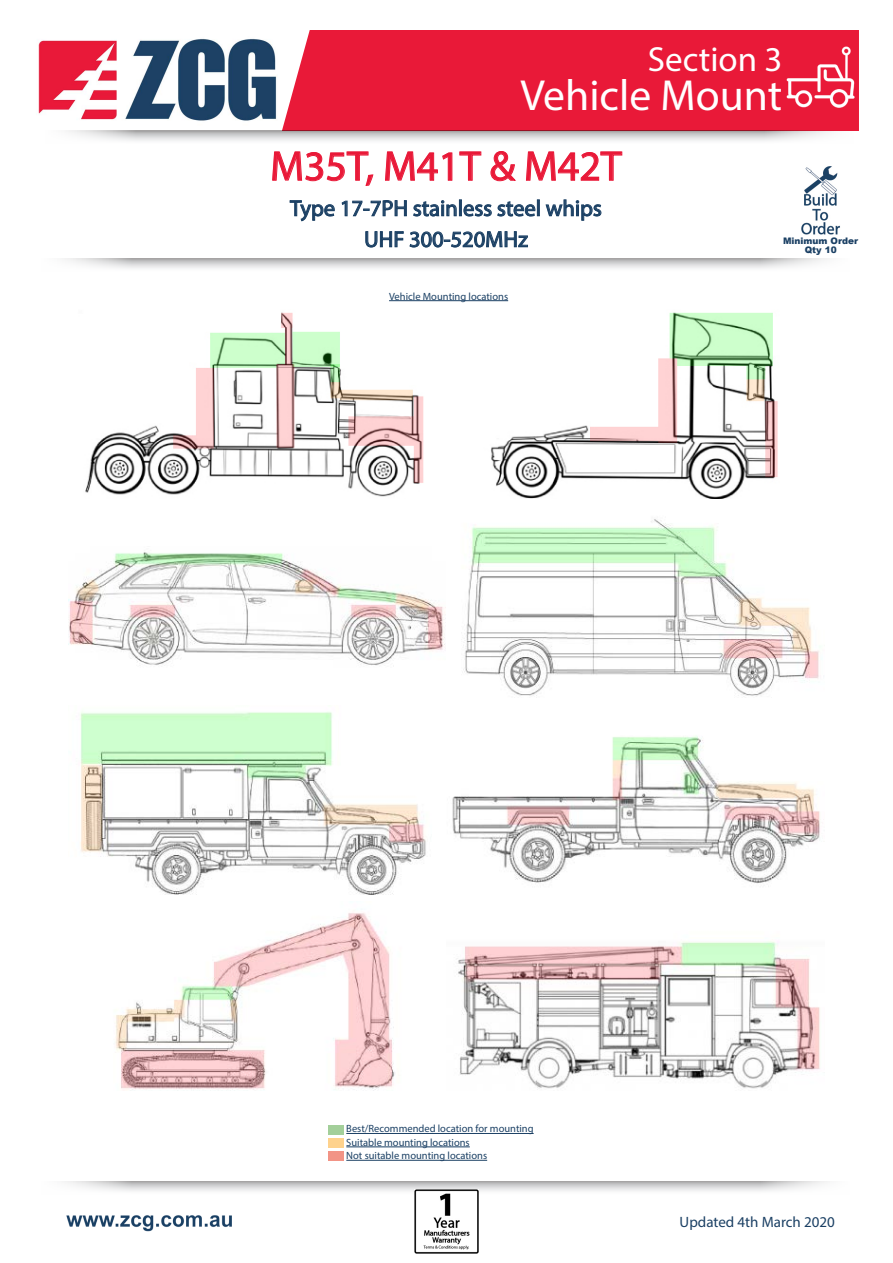
<style>
.page{position:relative;width:893px;height:1263px;background:#fff}
.page>*{position:absolute;margin:0;border:0;box-sizing:border-box;transform-origin:0 0}
.t1{font:43.65px "Myriad Pro";color:#fff}
.t2{font:42px "Myriad Pro";color:#e91938}
.t3{font:34.95px "Myriad Pro";color:#fff}
.t4{font:22.5px "Myriad Pro";color:#1b4064}
.t5{font:15px "Myriad Pro";color:#1b4064}
.t6{font:10.5px "Myriad Pro";color:#1b4064}
.t7{font:900 9px/9px "Arial";color:#1b4064;text-align:center}
</style>
<div class="page">
<svg style="left:64px;top:1181px;width:764px;height:13px"></svg>
<svg style="left:65px;top:259px;width:762px;height:10px"></svg>
<div style="left:273px;top:30px;width:586px;height:101px;background:#e91938"></div>
<svg style="left:68px;top:131px;width:764px;height:10px"></svg>
<svg style="left:272px;top:151px;width:101px;height:35px"></svg>
<svg style="left:385px;top:151px;width:67px;height:30px"></svg>
<svg style="left:459px;top:151px;width:22px;height:30px"></svg>
<svg style="left:491px;top:151px;width:25px;height:30px"></svg>
<svg style="left:526px;top:151px;width:96px;height:30px"></svg>
<svg style="left:289px;top:200px;width:46px;height:22px"></svg>
<div style="left:537px;top:199px;width:3px;height:17px;border:1px solid #1b4064"></div>
<svg style="left:545px;top:199px;width:57px;height:22px"></svg>
<svg style="left:341px;top:200px;width:195px;height:48px"></svg>
<img style="left:66px;top:1215px;width:166px;height:16px">
<img style="left:38px;top:34px;width:244px;height:91px">
<img style="left:414px;top:1190px;width:64px;height:64px">
<img style="left:801px;top:166px;width:39px;height:69px">
<img style="left:785px;top:44px;width:72px;height:72px">
<hr style="left:346px;top:1133px;width:188px;height:1px;background:#1b4064">
<hr style="left:346px;top:1146px;width:124px;height:1px;background:#1b4064">
<hr style="left:346px;top:1160px;width:141px;height:1px;background:#1b4064">
<img style="left:80px;top:711px;width:740px;height:183px">
<img style="left:115px;top:913px;width:705px;height:178px">
<img style="left:85px;top:312px;width:693px;height:187px">
<img style="left:68px;top:519px;width:751px;height:178px">
<div style="left:328px;top:1124px;width:16px;height:10px;background:#a3cf9a"></div>
<div style="left:328px;top:1138px;width:16px;height:10px;background:#fed28d"></div>
<div style="left:328px;top:1151px;width:16px;height:10px;background:#f29486"></div>
<hr style="left:389px;top:300px;width:119px;height:1px;background:#1b4064">
<p class="t3" style="left:648px;top:38px;width:136px">Section 3</p>
<p class="t1" style="left:520px;top:69px;width:264px">Vehicle Mount</p>
<p class="t2" style="left:270px;top:140px;width:353px">M35T, M41T &amp; M42T</p>
<p class="t4" style="left:290px;top:194px;width:313px">Type 17-7PH stainless steel whips</p>
<p class="t4" style="left:364px;top:225px;width:165px">UHF 300-520MHz</p>
<p class="t6" style="left:389px;top:290px;width:121px">Vehicle Mounting locations</p>
<p class="t7" style="left:783px;top:236px;width:77px">Minimum Order<br>Qty 10</p>
<p class="t6" style="left:346px;top:1122px;width:189px">Best/Recommended location for mounting</p>
<p class="t6" style="left:346px;top:1136px;width:125px">Suitable mounting locations</p>
<p class="t6" style="left:346px;top:1149px;width:142px">Not suitable mounting locations</p>
<p class="t5" style="left:680px;top:1213px;width:157px">Updated 4th March 2020</p>
</div>
